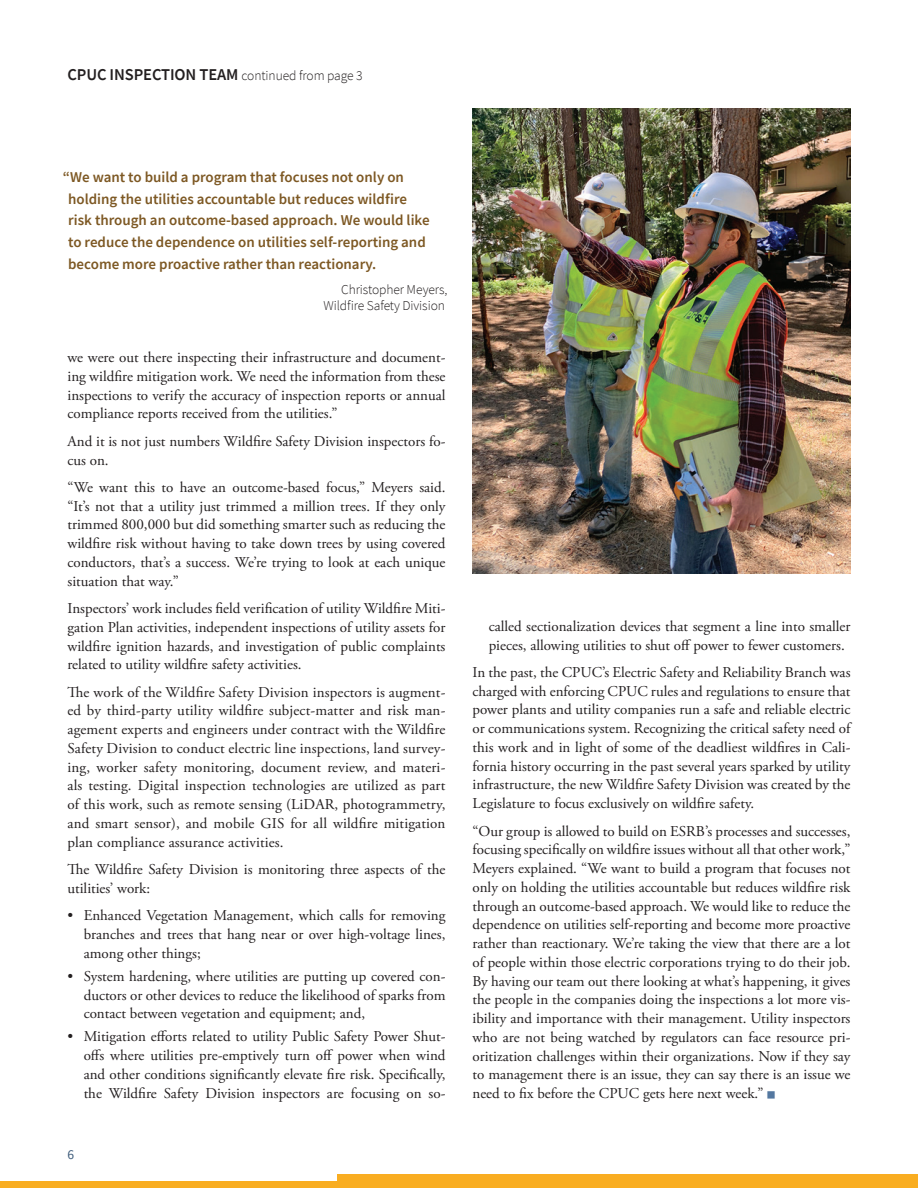
<style>
.page{position:relative;width:918px;height:1188px;background:#fff}
.page>*{position:absolute;margin:0;border:0;box-sizing:border-box;transform-origin:0 0}
.WfC_continued_from{font:600 16.5px "Source Sans Pro";letter-spacing:-.005em;color:#231f20}
.WfC_news_text{font:15px/18.8px "Adobe Garamond Pro";color:#231f20;text-align:justify}
.WfC_news_bullets{font:15px/18.8px "Adobe Garamond Pro";color:#231f20;text-align:justify}
.WfC_quote{font:600 15px/21.8px "Source Sans Pro";color:#7d5823}
.WfC_quote_byline{font:300 13.5px/16.5px "Source Sans Pro";letter-spacing:-.005em;color:#231f20;text-align:right}
.t1{font:13.5px "Source Sans Pro";color:#3c5a79}
.s1{font-weight:300;font-size:13.5px}
.s2{font-family:"Source Sans Pro";font-size:9px;color:#5478a0}
</style>
<div class="page">
<img style="left:472px;top:109px;width:378px;height:464px">
<div style="left:338px;top:1174px;width:580px;height:14px;background:#f9ad21"></div>
<div style="left:0;top:1181px;width:343px;height:7px;background:#f9ad21"></div>
<h2 class="WfC_continued_from" style="left:68px;top:64px;width:297px">CPUC INSPECTION TEAM <span class="s1">continued from page 3</span></h2>
<p class="WfC_quote" style="left:68px;top:166px;width:363px;text-indent:-5px">“We want to build a program that focuses not only on holding the utilities accountable but reduces wildfire risk through an outcome-based approach. We would like to reduce the dependence on utilities self-reporting and become more proactive rather than reactionary.</p>
<p class="WfC_quote_byline" style="left:323px;top:281px;width:126px">Christopher Meyers,<br>Wildfire Safety Division</p>
<p class="WfC_news_text" style="left:67px;top:349px;width:380px">we were out there inspecting their infrastructure and document&shy;ing wildfire mitigation work. We need the information from these inspections to verify the accuracy of inspection reports or annual compliance reports received from the utilities.”</p>
<p class="WfC_news_text" style="left:68px;top:432px;width:379px">And it is not just numbers Wildfire Safety Division inspectors fo&shy;cus on.</p>
<p class="WfC_news_text" style="left:68px;top:478px;width:380px">“We want this to have an outcome-based focus,” Meyers said. “It’s not that a utility just trimmed a million trees. If they only trimmed 800,000 but did something smarter such as reducing the wildfire risk without having to take down trees by using covered conductors, that’s a success. We’re trying to look at each unique situation that way.”</p>
<p class="WfC_news_text" style="left:68px;top:599px;width:380px">Inspectors’ work includes field verification of utility Wildfire Miti&shy;gation Plan activities, independent inspections of utility assets for wildfire ignition hazards, and investigation of public complaints related to utility wildfire safety activities.</p>
<p class="WfC_news_text" style="left:68px;top:683px;width:380px">The work of the Wildfire Safety Division inspectors is augment&shy;ed by third-party utility wildfire subject‐matter and risk man&shy;agement experts and engineers under contract with the Wildfire Safety Division to conduct electric line inspections, land survey&shy;ing, worker safety monitoring, document review, and materi&shy;als testing. Digital inspection technologies are utilized as part of this work, such as remote sensing (LiDAR, photogrammetry, and smart sensor), and mobile GIS for all wildfire mitigation plan compliance assurance activities.</p>
<p class="WfC_news_text" style="left:68px;top:861px;width:380px">The Wildfire Safety Division is monitoring three aspects of the utilities’ work:</p>
<p class="WfC_news_bullets" style="left:84px;top:907px;width:363px;text-indent:-16px">• Enhanced Vegetation Management, which calls for removing branches and trees that hang near or over high-voltage lines, among other things;</p>
<p class="WfC_news_bullets" style="left:84px;top:967px;width:363px;text-indent:-16px">• System hardening, where utilities are putting up covered con&shy;ductors or other devices to reduce the likelihood of sparks from contact between vegetation and equipment; and,</p>
<p class="WfC_news_bullets" style="left:84px;top:1028px;width:363px;text-indent:-16px">• Mitigation efforts related to utility Public Safety Power Shut&shy;offs where utilities pre-emptively turn off power when wind and other conditions significantly elevate fire risk. Specifically, the Wildfire Safety Division inspectors are focusing on so-</p>
<p class="t1" style="left:67px;top:1146px;width:8px">6</p>
<p class="WfC_news_bullets" style="left:489px;top:617px;width:363px">called sectionalization devices that segment a line into smaller pieces, allowing utilities to shut off power to fewer customers.</p>
<p class="WfC_news_text" style="left:472px;top:663px;width:380px">In the past, the CPUC’s Electric Safety and Reliability Branch was charged with enforcing CPUC rules and regulations to ensure that power plants and utility companies run a safe and reliable electric or communications system. Recognizing the critical safety need of this work and in light of some of the deadliest wildfires in Cali&shy;fornia history occurring in the past several years sparked by utility infrastructure, the new Wildfire Safety Division was created by the Legislature to focus exclusively on wildfire safety.</p>
<p class="WfC_news_text" style="left:472px;top:822px;width:380px">“Our group is allowed to build on ESRB’s processes and successes, focusing specifically on wildfire issues without all that other work,” Meyers explained. “We want to build a program that focuses not only on holding the utilities accountable but reduces wildfire risk through an outcome-based approach. We would like to reduce the dependence on utilities self-reporting and become more proactive rather than reactionary. We’re taking the view that there are a lot of people within those electric corporations trying to do their job.<br>By having our team out there looking at what’s happening, it gives the people in the companies doing the inspections a lot more vis&shy;ibility and importance with their management. Utility inspectors who are not being watched by regulators can face resource pri&shy;oritization challenges within their organizations. Now if they say to management there is an issue, they can say there is an issue we need to fix before the CPUC gets here next week.” <span class="s2">■</span></p>
</div>
